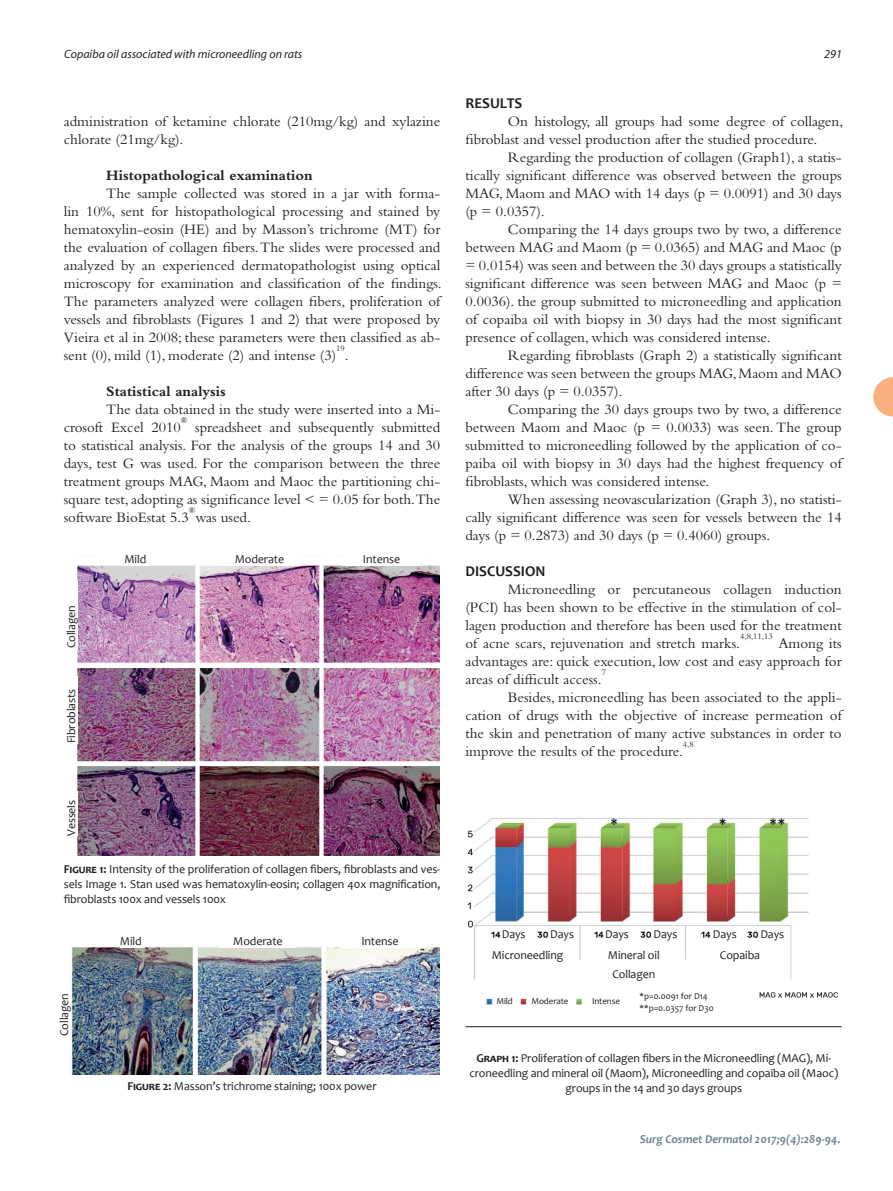
<style>
.page{position:relative;width:893px;height:1191px;background:#fff}
.page>*{position:absolute;margin:0;border:0;box-sizing:border-box;transform-origin:0 0}
.Surgical-PT_-_2016{font:15px/18px "Bembo";color:#231f20;text-align:justify}
.Surgical-PT_-_2016-2{font:700 15px "Bembo";color:#231f20}
.Normal__Web{font:700 15px "Candara";color:#231f20}
.t1{font:12px/15px "Candara";letter-spacing:-.01em;color:#231f20;text-align:justify}
.t2{font:italic 12px "Myriad";color:#231f20}
.t3{font:italic 700 12px "Candara";color:#678593}
.t4{font:9px "Candara";letter-spacing:-.01em;color:#231f20}
.Surgical-PT_-_2016-3{font:8.7px "Bembo";color:#231f20}
.s1{font-weight:700}
</style>
<div class="page">
<svg style="left:873px;top:377px;width:20px;height:39px"></svg>
<img style="left:77px;top:565px;width:363px;height:290px">
<img style="left:70px;top:946px;width:370px;height:128px">
<img style="left:467px;top:817px;width:372px;height:188px">
<hr style="left:465px;top:1026px;width:377px;height:1px;background:#231f20">
<div style="left:64px;top:790px;width:14px;height:45px;background:#fff"></div>
<div style="left:64px;top:676px;width:14px;height:67px;background:#fff"></div>
<div style="left:64px;top:581px;width:14px;height:67px;background:#fff"></div>
<div style="left:57px;top:983px;width:14px;height:53px;background:#fff"></div>
<div style="left:120px;top:933px;width:24px;height:14px;background:#fff"></div>
<div style="left:220px;top:933px;width:76px;height:14px;background:#fff"></div>
<div style="left:342px;top:933px;width:76px;height:14px;background:#fff"></div>
<div style="left:487px;top:948px;width:81px;height:14px;background:#fff"></div>
<div style="left:596px;top:948px;width:76px;height:14px;background:#fff"></div>
<div style="left:702px;top:948px;width:76px;height:14px;background:#fff"></div>
<div style="left:608px;top:966px;width:52px;height:14px;background:#fff"></div>
<div style="left:502px;top:929px;width:26px;height:8px;background:#fff"></div>
<div style="left:550px;top:929px;width:26px;height:8px;background:#fff"></div>
<div style="left:605px;top:929px;width:26px;height:8px;background:#fff"></div>
<div style="left:654px;top:929px;width:25px;height:8px;background:#fff"></div>
<div style="left:713px;top:929px;width:26px;height:8px;background:#fff"></div>
<div style="left:760px;top:929px;width:26px;height:8px;background:#fff"></div>
<div style="left:495px;top:993px;width:20px;height:14px;background:#fff"></div>
<div style="left:528px;top:993px;width:44px;height:14px;background:#fff"></div>
<div style="left:584px;top:993px;width:44px;height:14px;background:#fff"></div>
<div style="left:640px;top:992px;width:103px;height:18px;background:#fff"></div>
<p class="t2" style="left:64px;top:48px;width:240px">Copaiba oil associated with microneedling on rats</p>
<p class="t2" style="left:824px;top:48px;width:19px">291</p>
<p class="Surgical-PT_-_2016" style="left:64px;top:112px;width:378px">administration of ketamine chlorate (210mg/kg) and xylazine chlorate (21mg/kg).</p>
<p class="Surgical-PT_-_2016-2" style="left:106px;top:167px;width:208px">Histopathological examination</p>
<p class="Surgical-PT_-_2016" style="left:64px;top:184px;width:379px;text-indent:43px">The sample collected was stored in a jar with forma&shy;lin 10%, sent for histopathological processing and stained by hematoxylin-eosin (HE) and by Masson’s trichrome (MT) for the evaluation of collagen fibers. The slides were processed and analyzed by an experienced dermatopathologist using optical microscopy for examination and classification of the findings.<br>The parameters analyzed were collagen fibers, proliferation of vessels and fibroblasts (Figures 1 and 2) that were proposed by Vieira et al in 2008; these parameters were then classified as ab&shy;sent (0), mild (1), moderate (2) and intense (3)</p>
<p class="Surgical-PT_-_2016-3" style="left:336px;top:343px;width:10px">19</p>
<p class="Surgical-PT_-_2016" style="left:345px;top:346px;width:5px">.</p>
<p class="Surgical-PT_-_2016-2" style="left:106px;top:383px;width:121px">Statistical analysis</p>
<p class="Surgical-PT_-_2016" style="left:64px;top:400px;width:378px;text-indent:43px">The data obtained in the study were inserted into a Mi&shy;crosoft Excel 2010</p>
<p class="Surgical-PT_-_2016-3" style="left:181px;top:415px;width:8px">®</p>
<p class="Surgical-PT_-_2016" style="left:64px;top:418px;width:378px;text-indent:131px">spreadsheet and subsequently submitted to statistical analysis. For the analysis of the groups 14 and 30 days, test G was used. For the comparison between the three treatment groups MAG, Maom and Maoc the partitioning chi&shy;square test, adopting as significance level &lt; = 0.05 for both.The software BioEstat 5.3 was used.</p>
<p class="Surgical-PT_-_2016-3" style="left:189px;top:505px;width:8px">®</p>
<p class="t1" style="left:64px;top:648px;width:44px;rotate:-90deg">Collagen</p>
<p class="t1" style="left:64px;top:743px;width:56px;rotate:-90deg">Fibroblasts</p>
<p class="t1" style="left:64px;top:835px;width:37px;rotate:-90deg">Vessels</p>
<p class="t1" style="left:124px;top:551px;width:23px">Mild</p>
<p class="t1" style="left:235px;top:551px;width:51px">Moderate</p>
<p class="t1" style="left:363px;top:551px;width:39px">Intense</p>
<p class="t1" style="left:64px;top:861px;width:378px"><span class="s1">Figure 1:</span> Intensity of the proliferation of collagen fibers, fibroblasts and ves&shy;sels Image 1. Stan used was hematoxylin-eosin; collagen 40x magnification, fibroblasts 100x and vessels 100x</p>
<p class="t1" style="left:57px;top:1036px;width:44px;rotate:-90deg">Collagen</p>
<p class="t1" style="left:120px;top:933px;width:23px">Mild</p>
<p class="t1" style="left:233px;top:933px;width:51px">Moderate</p>
<p class="t1" style="left:361px;top:933px;width:39px">Intense</p>
<p class="t1" style="left:127px;top:1078px;width:251px"><span class="s1">Figure 2:</span> Masson’s trichrome staining; 100x power</p>
<p class="Normal__Web" style="left:465px;top:94px;width:59px">RESULTS</p>
<p class="Surgical-PT_-_2016" style="left:465px;top:112px;width:379px;text-indent:43px">On histology, all groups had some degree of collagen, fibroblast and vessel production after the studied procedure.</p>
<p class="Surgical-PT_-_2016" style="left:465px;top:148px;width:378px;text-indent:43px">Regarding the production of collagen (Graph1), a statis&shy;tically significant difference was observed between the groups MAG, Maom and MAO with 14 days (p = 0.0091) and 30 days (p = 0.0357).</p>
<p class="Surgical-PT_-_2016" style="left:465px;top:220px;width:378px;text-indent:43px">Comparing the 14 days groups two by two, a difference between MAG and Maom (p = 0.0365) and MAG and Maoc (p = 0.0154) was seen and between the 30 days groups a statistically significant difference was seen between MAG and Maoc (p = 0.0036). the group submitted to microneedling and application of copaiba oil with biopsy in 30 days had the most significant presence of collagen, which was considered intense.</p>
<p class="Surgical-PT_-_2016" style="left:465px;top:346px;width:378px;text-indent:43px">Regarding fibroblasts (Graph 2) a statistically significant difference was seen between the groups MAG, Maom and MAO after 30 days (p = 0.0357).</p>
<p class="Surgical-PT_-_2016" style="left:465px;top:400px;width:378px;text-indent:43px">Comparing the 30 days groups two by two, a difference between Maom and Maoc (p = 0.0033) was seen. The group submitted to microneedling followed by the application of co&shy;paiba oil with biopsy in 30 days had the highest frequency of fibroblasts, which was considered intense.</p>
<p class="Surgical-PT_-_2016" style="left:465px;top:490px;width:378px;text-indent:43px">When assessing neovascularization (Graph 3), no statisti&shy;cally significant difference was seen for vessels between the 14 days (p = 0.2873) and 30 days (p = 0.4060) groups.</p>
<p class="Normal__Web" style="left:465px;top:562px;width:82px">DISCUSSION</p>
<p class="Surgical-PT_-_2016" style="left:465px;top:580px;width:378px;text-indent:43px">Microneedling or percutaneous collagen induction (PCI) has been shown to be effective in the stimulation of col&shy;lagen production and therefore has been used for the treatment of acne scars, rejuvenation and stretch marks.</p>
<p class="Surgical-PT_-_2016-3" style="left:740px;top:631px;width:34px">4,8,11,13</p>
<p class="Surgical-PT_-_2016" style="left:465px;top:634px;width:378px;text-indent:313px">Among its advantages are: quick execution, low cost and easy approach for areas of difficult access.</p>
<p class="Surgical-PT_-_2016-3" style="left:602px;top:667px;width:6px">7</p>
<p class="Surgical-PT_-_2016" style="left:465px;top:688px;width:378px;text-indent:43px">Besides, microneedling has been associated to the appli&shy;cation of drugs with the objective of increase permeation of the skin and penetration of many active substances in order to improve the results of the procedure.</p>
<p class="Surgical-PT_-_2016-3" style="left:683px;top:739px;width:12px">4,8</p>
<p class="t1" style="left:502px;top:926px;width:25px">Days</p>
<p class="t1" style="left:550px;top:926px;width:25px">Days</p>
<p class="t1" style="left:605px;top:926px;width:25px">Days</p>
<p class="t1" style="left:654px;top:926px;width:25px">Days</p>
<p class="t1" style="left:713px;top:926px;width:25px">Days</p>
<p class="t1" style="left:760px;top:926px;width:25px">Days</p>
<p class="t1" style="left:492px;top:948px;width:73px">Microneedling</p>
<p class="t1" style="left:608px;top:948px;width:53px">Mineral oil</p>
<p class="t1" style="left:720px;top:948px;width:42px">Copaiba</p>
<p class="t1" style="left:612px;top:966px;width:44px">Collagen</p>
<p class="t4" style="left:496px;top:995px;width:18px">Mild</p>
<p class="t4" style="left:531px;top:995px;width:39px">Moderate</p>
<p class="t4" style="left:592px;top:995px;width:29px">Intense</p>
<p class="t4" style="left:640px;top:990px;width:70px">*p=0.0091 for D14</p>
<p class="t4" style="left:640px;top:1002px;width:76px">**p=0.0357 for D30</p>
<p class="t1" style="left:469px;top:1050px;width:370px;text-align:center"><span class="s1">Graph 1:</span> Proliferation of collagen fibers in the Microneedling (MAG), Mi&shy;croneedling and mineral oil (Maom), Microneedling and copaiba oil (Maoc) groups in the 14 and 30 days groups</p>
<p class="t3" style="left:640px;top:1131px;width:202px">Surg Cosmet Dermatol 2017;9(4):289-94.</p>
</div>
